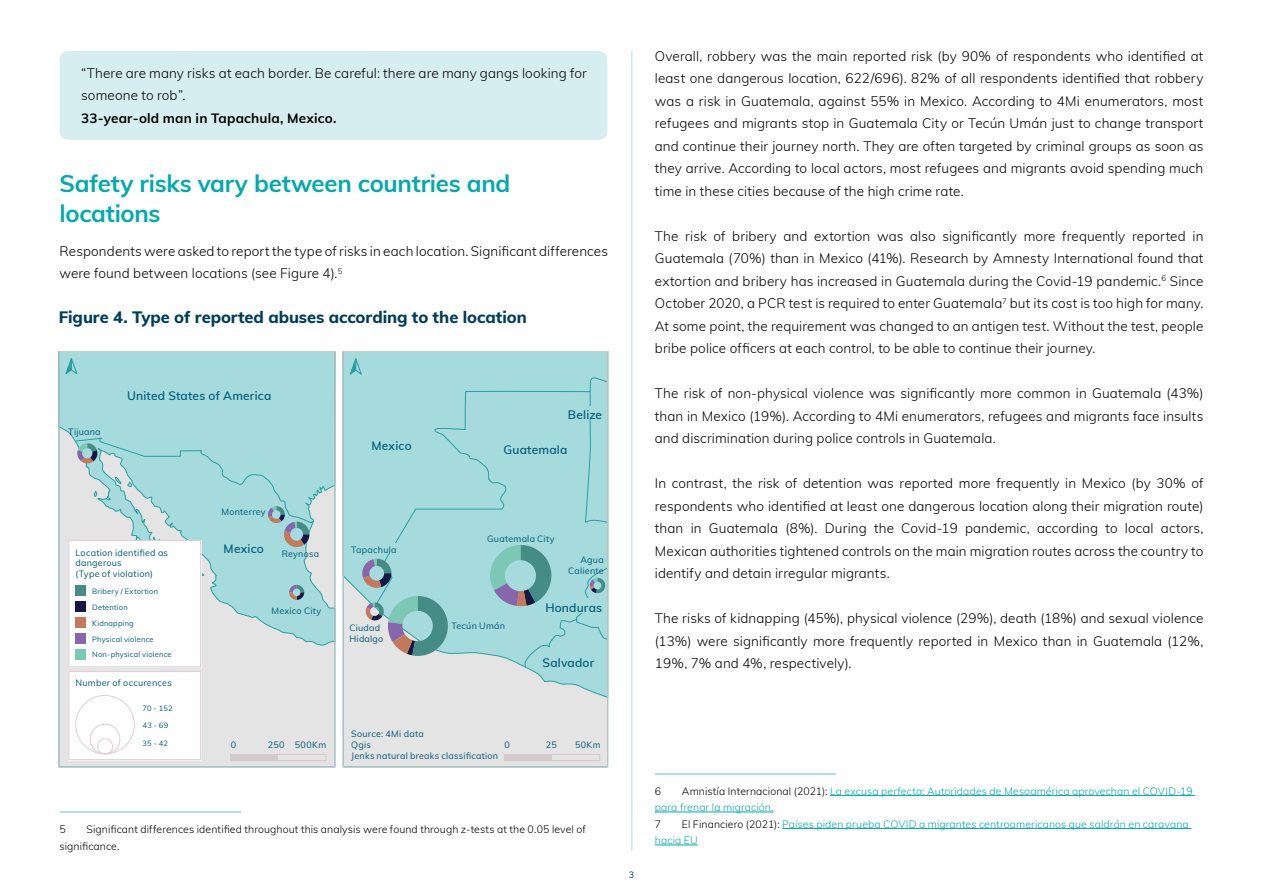
<style>
.page{position:relative;width:1263px;height:893px;background:#fff}
.page>*{position:absolute;margin:0;border:0;box-sizing:border-box;transform-origin:0 0}
.t1{font:700 24px/30px "Muli";letter-spacing:-.01em;color:#00aaad}
.t2{font:800 16.5px "Muli";letter-spacing:-.005em;color:#003d58}
.t3{font:300 13.5px/22.5px "Muli";letter-spacing:.01em;color:#000;text-align:justify}
.t4{font:700 13.5px "Muli";letter-spacing:.01em;color:#000}
.t5{font:600 12px "Muli";letter-spacing:.015em;color:#005b78}
.t6{font:300 10.5px/16.5px "Muli";letter-spacing:.01em;color:#00aaad}
.t7{font:300 10.5px/16.5px "Muli";letter-spacing:.01em;color:#000}
.t8{font:9px/10.8px "Muli";letter-spacing:.025em;color:#005b78}
.t9{font:9px "Muli";color:#003d58}
.t10{font:7.5px/15.8px "Muli";letter-spacing:.025em;color:#005b78}
.s1{color:#000}
</style>
<div class="page">
<hr style="left:631px;top:51px;width:1px;height:799px;background:#afdfe4">
<hr style="left:60px;top:811px;width:180px;height:1px;background:#afdfe4">
<div style="left:59px;top:351px;width:276px;height:416px;background:#e5e4e4"></div>
<svg style="left:58px;top:351px;width:275px;height:295px"></svg>
<svg style="left:201px;top:570px;width:3px;height:7px"></svg>
<div style="left:59px;top:351px;width:276px;height:416px;border:1px solid #d4c9cb"></div>
<svg style="left:65px;top:358px;width:13px;height:17px"></svg>
<svg style="left:75px;top:438px;width:239px;height:109px"></svg>
<svg style="left:289px;top:585px;width:15px;height:15px"></svg>
<div style="left:343px;top:351px;width:265px;height:416px;background:#e5e4e4"></div>
<svg style="left:345px;top:353px;width:261px;height:345px"></svg>
<div style="left:375px;top:377px;width:231px;height:290px;background:#a5dbdd"></div>
<div style="left:343px;top:351px;width:265px;height:416px;border:1px solid #d4c9cb"></div>
<svg style="left:349px;top:358px;width:13px;height:18px"></svg>
<svg style="left:362px;top:559px;width:29px;height:29px"></svg>
<svg style="left:366px;top:596px;width:82px;height:60px"></svg>
<svg style="left:490px;top:545px;width:61px;height:61px;background:#7fb0b2"></svg>
<svg style="left:590px;top:578px;width:15px;height:15px"></svg>
<div style="left:230px;top:754px;width:96px;height:7px;border:1px solid #d4c9cb"></div>
<div style="left:231px;top:754px;width:47px;height:7px;background:#d4c9cb"></div>
<div style="left:504px;top:754px;width:96px;height:7px;border:1px solid #d4c9cb"></div>
<div style="left:504px;top:754px;width:48px;height:7px;background:#d4c9cb"></div>
<div style="left:545px;top:598px;width:57px;height:15px;background:#a5dbdd"></div>
<div style="left:351px;top:544px;width:52px;height:9px;background:#a5dbdd"></div>
<div style="left:535px;top:407px;width:67px;height:12px;background:#a5dbdd"></div>
<div style="left:68px;top:540px;width:133px;height:127px;background:#fff"></div>
<div style="left:68px;top:540px;width:133px;height:127px;border:1px solid #dbd1d4"></div>
<div style="left:75px;top:585px;width:11px;height:11px;background:#458c86"></div>
<div style="left:75px;top:601px;width:11px;height:11px;background:#181844"></div>
<div style="left:75px;top:617px;width:11px;height:11px;background:#c4795c"></div>
<div style="left:75px;top:633px;width:11px;height:11px;background:#8866ac"></div>
<div style="left:75px;top:649px;width:11px;height:11px;background:#7cc8b5"></div>
<div style="left:68px;top:671px;width:133px;height:89px;background:#fff"></div>
<div style="left:68px;top:671px;width:133px;height:89px;border:1px solid #dbd1d4"></div>
<div style="left:75px;top:695px;width:60px;height:59px;border:1px solid #dbd1d4;border-radius:50%"></div>
<div style="left:90px;top:724px;width:30px;height:30px;border:1px solid #dbd1d4;border-radius:50%"></div>
<div style="left:97px;top:738px;width:16px;height:16px;border:1px solid #dbd1d4;border-radius:50%"></div>
<div style="left:60px;top:51px;width:547px;height:89px;background:#d6eef0;border-radius:9px"></div>
<hr style="left:655px;top:773px;width:181px;height:1px;background:#afdfe4">
<hr style="left:830px;top:795px;width:365px;height:1px;background:#00aaad">
<hr style="left:655px;top:812px;width:118px;height:1px;background:#00aaad">
<hr style="left:782px;top:828px;width:409px;height:1px;background:#00aaad">
<hr style="left:655px;top:845px;width:43px;height:1px;background:#00aaad">
<p class="t3" style="left:81px;top:61px;width:507px">“There are many risks at each border. Be careful: there are many gangs looking for someone to rob”.</p>
<p class="t4" style="left:81px;top:108px;width:257px">33-year-old man in Tapachula, Mexico.</p>
<h1 class="t1" style="left:60px;top:168px;width:452px">Safety risks vary between countries and locations</h1>
<p class="t3" style="left:60px;top:239px;width:550px">Respondents were asked to report the type of risks in each location. Significant differences were found between locations (see Figure 4).<sup>5</sup></p>
<p class="t2" style="left:59px;top:305px;width:469px">Figure 4. Type of reported abuses according to the location</p>
<p class="t8" style="left:68px;top:426px;width:34px">Tijuana</p>
<p class="t5" style="left:127px;top:387px;width:146px">United States of America</p>
<p class="t8" style="left:221px;top:506px;width:46px">Monterrey</p>
<p class="t5" style="left:568px;top:406px;width:36px">Belize</p>
<p class="t5" style="left:371px;top:437px;width:42px">Mexico</p>
<p class="t5" style="left:503px;top:440px;width:65px">Guatemala</p>
<p class="t8" style="left:75px;top:547px;width:94px">Location identified as dangerous<br>(Type of violation)</p>
<p class="t10" style="left:92px;top:583px;width:67px">Bribery / Extortion<br>Detention<br>Kidnapping</p>
<p class="t10" style="left:92px;top:631px;width:81px;line-height:15.3px">Physical violence<br>Non-physical violence</p>
<p class="t8" style="left:76px;top:677px;width:98px">Number of occurences</p>
<p class="t10" style="left:143px;top:700px;width:31px">70 - 152</p>
<p class="t10" style="left:143px;top:717px;width:27px">43 - 69</p>
<p class="t10" style="left:143px;top:735px;width:27px">35 - 42</p>
<p class="t5" style="left:224px;top:540px;width:42px">Mexico</p>
<p class="t8" style="left:282px;top:548px;width:39px">Reynosa</p>
<p class="t8" style="left:271px;top:605px;width:51px">Mexico City</p>
<p class="t8" style="left:351px;top:544px;width:47px">Tapachula</p>
<p class="t8" style="left:487px;top:532px;width:69px">Guatemala City</p>
<p class="t8" style="left:568px;top:554px;width:37px;text-align:right">Agua<br>Caliente</p>
<p class="t5" style="left:545px;top:598px;width:58px">Honduras</p>
<p class="t8" style="left:349px;top:622px;width:36px">Ciudad<br>Hidalgo</p>
<p class="t8" style="left:451px;top:620px;width:55px">Tecún Umán</p>
<p class="t5" style="left:542px;top:654px;width:53px">Salvador</p>
<p class="t8" style="left:351px;top:728px;width:149px">Source: 4Mi data<br>Qgis<br>Jenks natural breaks classification</p>
<p class="t8" style="left:231px;top:739px;width:7px">0</p>
<p class="t8" style="left:268px;top:739px;width:60px">250 500Km</p>
<p class="t8" style="left:504px;top:739px;width:7px">0</p>
<p class="t8" style="left:546px;top:739px;width:13px">25</p>
<p class="t8" style="left:575px;top:739px;width:27px">50Km</p>
<p class="t7" style="left:60px;top:821px;width:528px;text-indent:27px">Significant differences identified throughout this analysis were found through z-tests at the 0.05 level of significance.</p>
<p class="t7" style="left:60px;top:821px;width:8px">5</p>
<p class="t3" style="left:655px;top:44px;width:550px">Overall, robbery was the main reported risk (by 90% of respondents who identified at least one dangerous location, 622/696). 82% of all respondents identified that robbery was a risk in Guatemala, against 55% in Mexico. According to 4Mi enumerators, most refugees and migrants stop in Guatemala City or Tecún Umán just to change transport and continue their journey north. They are often targeted by criminal groups as soon as they arrive. According to local actors, most refugees and migrants avoid spending much time in these cities because of the high crime rate.</p>
<p class="t3" style="left:655px;top:224px;width:550px">The risk of bribery and extortion was also significantly more frequently reported in Guatemala (70%) than in Mexico (41%). Research by Amnesty International found that extortion and bribery has increased in Guatemala during the Covid-19 pandemic.<sup>6</sup> Since October 2020, a PCR test is required to enter Guatemala<sup>7</sup> but its cost is too high for many.<br>At some point, the requirement was changed to an antigen test. Without the test, people bribe police officers at each control, to be able to continue their journey.</p>
<p class="t3" style="left:655px;top:381px;width:550px">The risk of non-physical violence was significantly more common in Guatemala (43%) than in Mexico (19%). According to 4Mi enumerators, refugees and migrants face insults and discrimination during police controls in Guatemala.</p>
<p class="t3" style="left:655px;top:471px;width:550px">In contrast, the risk of detention was reported more frequently in Mexico (by 30% of respondents who identified at least one dangerous location along their migration route) than in Guatemala (8%). During the Covid-19 pandemic, according to local actors, Mexican authorities tightened controls on the main migration routes across the country to identify and detain irregular migrants.</p>
<p class="t3" style="left:655px;top:606px;width:550px">The risks of kidnapping (45%), physical violence (29%), death (18%) and sexual violence (13%) were significantly more frequently reported in Mexico than in Guatemala (12%, 19%, 7% and 4%, respectively).</p>
<p class="t9" style="left:629px;top:868px;width:7px">3</p>
<p class="t6" style="left:655px;top:782px;width:539px;text-indent:27px"><span class="s1">Amnistía Internacional (2021):</span> La excusa perfecta: Autoridades de Mesoamérica aprovechan el COVID-19 para frenar la migración.</p>
<p class="t7" style="left:655px;top:815px;width:8px">7</p>
<p class="t7" style="left:655px;top:782px;width:8px">6</p>
<p class="t6" style="left:655px;top:815px;width:535px;text-indent:27px"><span class="s1">El Financiero (2021):</span> Países piden prueba COVID a migrantes centroamericanos que saldrán en caravana hacia EU</p>
</div>
